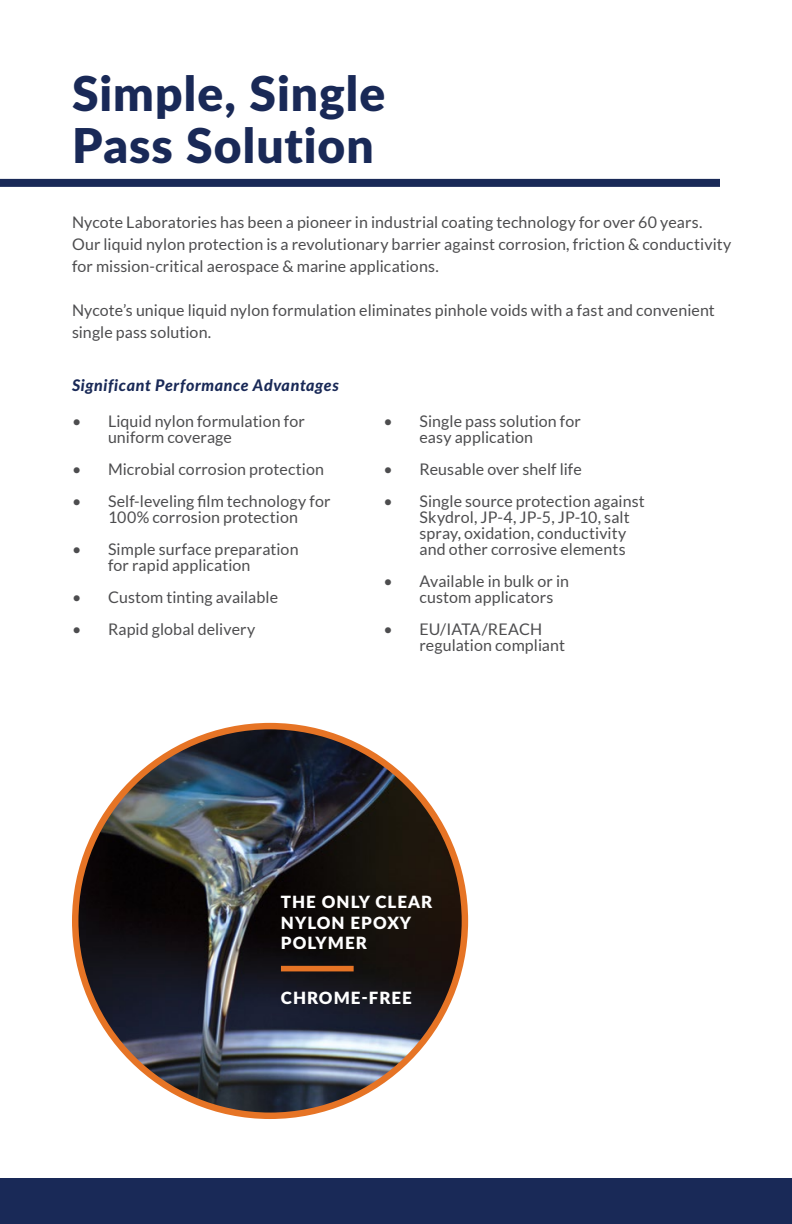
<style>
.page{position:relative;width:792px;height:1224px;background:#fff}
.page>*{position:absolute;margin:0;border:0;box-sizing:border-box;transform-origin:0 0}
.t1{font:900 48px/52px "Lato";letter-spacing:.02em;color:#192957}
.t2{font:900 16.8px/20.2px "Lato";letter-spacing:.06em;color:#fff}
.t3{font:16px/16px "Lato";letter-spacing:.005em;color:#4d4d4f}
.t4{font:italic 800 16px "Lato";letter-spacing:.04em;color:#192957}
</style>
<div class="page">
<div style="left:0;top:1178px;width:792px;height:46px;background:#192957"></div>
<div style="left:0;top:179px;width:720px;height:8px;background:#192957"></div>
<img style="left:75px;top:726px;width:390px;height:390px;border-radius:195px">
<div style="left:281px;top:966px;width:73px;height:5px;background:#e67425"></div>
<h1 class="t1" style="left:72px;top:65px;width:315px">Simple, Single<br>Pass Solution</h1>
<p class="t3" style="left:72px;top:211px;width:661px;line-height:22px">Nycote Laboratories has been a pioneer in industrial coating technology for over 60 years.<br>Our liquid nylon protection is a revolutionary barrier against corrosion, friction &amp; conductivity for mission-critical aerospace &amp; marine applications.</p>
<p class="t3" style="left:72px;top:299px;width:644px;line-height:22px">Nycote’s unique liquid nylon formulation eliminates pinhole voids with a fast and convenient single pass solution.</p>
<p class="t4" style="left:72px;top:373px;width:268px">Significant Performance Advantages</p>
<p class="t3" style="left:108px;top:413px;width:198px;text-indent:-36px">• Liquid nylon formulation for uniform coverage</p>
<p class="t3" style="left:72px;top:461px;width:254px">• Microbial corrosion protection</p>
<p class="t3" style="left:72px;top:493px;width:260px;text-align:center">• Self-leveling film technology for<br>100% corrosion protection</p>
<p class="t3" style="left:108px;top:541px;width:192px;text-indent:-36px">• Simple surface preparation for rapid application</p>
<p class="t3" style="left:72px;top:589px;width:208px">• Custom tinting available</p>
<p class="t3" style="left:72px;top:621px;width:185px">• Rapid global delivery</p>
<p class="t3" style="left:419px;top:413px;width:163px;text-indent:-36px">• Single pass solution for easy application</p>
<p class="t3" style="left:383px;top:461px;width:200px">• Reusable over shelf life</p>
<p class="t3" style="left:419px;top:493px;width:227px;text-indent:-36px">• Single source protection against<br>Skydrol, JP-4, JP-5, JP-10, salt spray, oxidation, conductivity and other corrosive elements</p>
<p class="t3" style="left:419px;top:573px;width:151px;text-indent:-36px">• Available in bulk or in custom applicators</p>
<p class="t3" style="left:419px;top:621px;width:147px;text-indent:-36px">• EU/IATA/REACH regulation compliant</p>
<p class="t2" style="left:281px;top:891px;width:153px">THE ONLY CLEAR<br>NYLON EPOXY<br>POLYMER</p>
<p class="t2" style="left:281px;top:987px;width:132px">CHROME-FREE</p>
</div>
